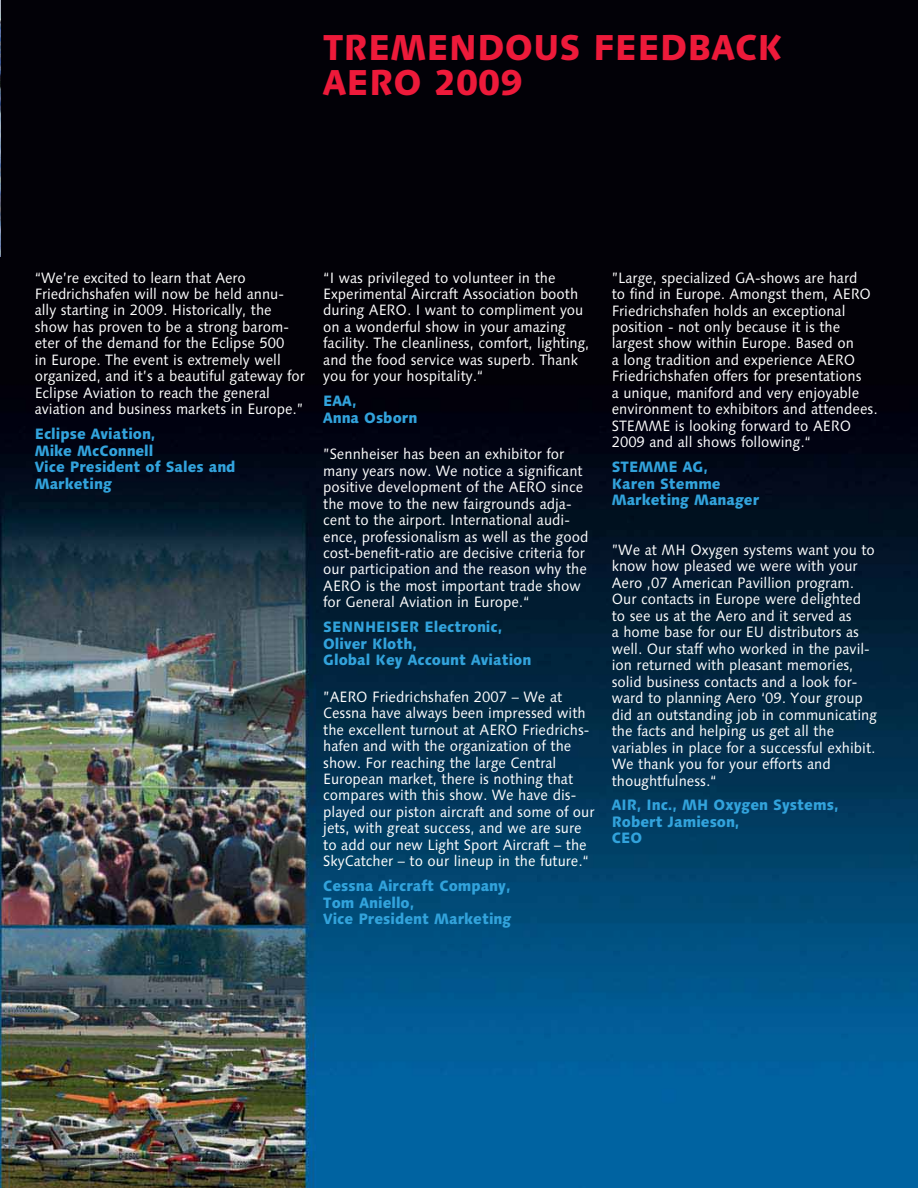
<style>
.page{position:relative;width:918px;height:1188px;background:#fff}
.page>*{position:absolute;margin:0;border:0;box-sizing:border-box;transform-origin:0 0}
.t1{font:800 35.85px/35.8px "Linotype Syntax";color:#ed1a3a;scale:.95 1}
.t2{font:15px/16.5px "Linotype Syntax";color:#fff;scale:.95 1}
.t3{font:800 15px/16.5px "Linotype Syntax";color:#32a3dc;scale:.95 1}
</style>
<div class="page">
<img style="left:1px;top:0;width:916px;height:1188px">
<img style="left:1px;top:0;width:1px;height:256px">
<h1 class="t1" style="left:323px;top:32px;width:485px">TREMENDOUS FEEDBACK<br>AERO 2009</h1>
<p class="t2" style="left:35px;top:270px;width:286px">“We’re excited to learn that Aero Friedrichshafen will now be held annu&shy;ally starting in 2009. Historically, the show has proven to be a strong barom&shy;eter of the demand for the Eclipse 500<br>in Europe. The event is extremely well organized, and it’s a beautiful gateway for Eclipse Aviation to reach the general aviation and business markets in Europe.”</p>
<p class="t3" style="left:35px;top:427px;width:213px">Eclipse Aviation,<br>Mike McConnell<br>Vice President of Sales and<br>Marketing</p>
<p class="t2" style="left:323px;top:270px;width:282px">“I was privileged to volunteer in the Experimental Aircraft Association booth during AERO. I want to compliment you on a wonderful show in your amazing facility. The cleanliness, comfort, lighting, and the food service was superb. Thank you for your hospitality.“</p>
<p class="t3" style="left:323px;top:394px;width:100px">EAA,<br>Anna Osborn</p>
<p class="t2" style="left:323px;top:447px;width:281px">”Sennheiser has been an exhibitor for many years now. We notice a significant positive development of the AERO since the move to the new fairgrounds adja&shy;cent to the airport. International audi&shy;ence, professionalism as well as the good cost-benefit-ratio are decisive criteria for our participation and the reason why the AERO is the most important trade show for General Aviation in Europe.“</p>
<p class="t3" style="left:323px;top:620px;width:221px">SENNHEISER Electronic,<br>Oliver Kloth,<br>Global Key Account Aviation</p>
<p class="t2" style="left:323px;top:689px;width:287px">”AERO Friedrichshafen 2007 – We at Cessna have always been impressed with the excellent turnout at AERO Friedrichs&shy;hafen and with the organization of the show. For reaching the large Central European market, there is nothing that compares with this show. We have dis&shy;played our piston aircraft and some of our jets, with great success, and we are sure to add our new Light Sport Aircraft – the SkyCatcher – to our lineup in the future.“</p>
<p class="t3" style="left:323px;top:879px;width:200px">Cessna Aircraft Company,<br>Tom Aniello,<br>Vice President Marketing</p>
<p class="t2" style="left:612px;top:270px;width:281px">”Large, specialized GA-shows are hard<br>to find in Europe. Amongst them, AERO Friedrichshafen holds an exceptional position - not only because it is the largest show within Europe. Based on<br>a long tradition and experience AERO Friedrichshafen offers for presentations<br>a unique, maniford and very enjoyable environment to exhibitors and attendees.<br>STEMME is looking forward to AERO 2009 and all shows following.“</p>
<p class="t3" style="left:612px;top:460px;width:157px">STEMME AG,<br>Karen Stemme<br>Marketing Manager</p>
<p class="t2" style="left:612px;top:543px;width:281px">”We at MH Oxygen systems want you to know how pleased we were with your Aero ‚07 American Pavillion program.<br>Our contacts in Europe were delighted to see us at the Aero and it served as<br>a home base for our EU distributors as well. Our staff who worked in the pavil&shy;ion returned with pleasant memories, solid business contacts and a look for&shy;ward to planning Aero ‘09. Your group did an outstanding job in communicating the facts and helping us get all the variables in place for a successful exhibit.<br>We thank you for your efforts and thoughtfulness.“</p>
<p class="t3" style="left:612px;top:798px;width:240px">AIR, Inc., MH Oxygen Systems,<br>Robert Jamieson,<br>CEO</p>
</div>
